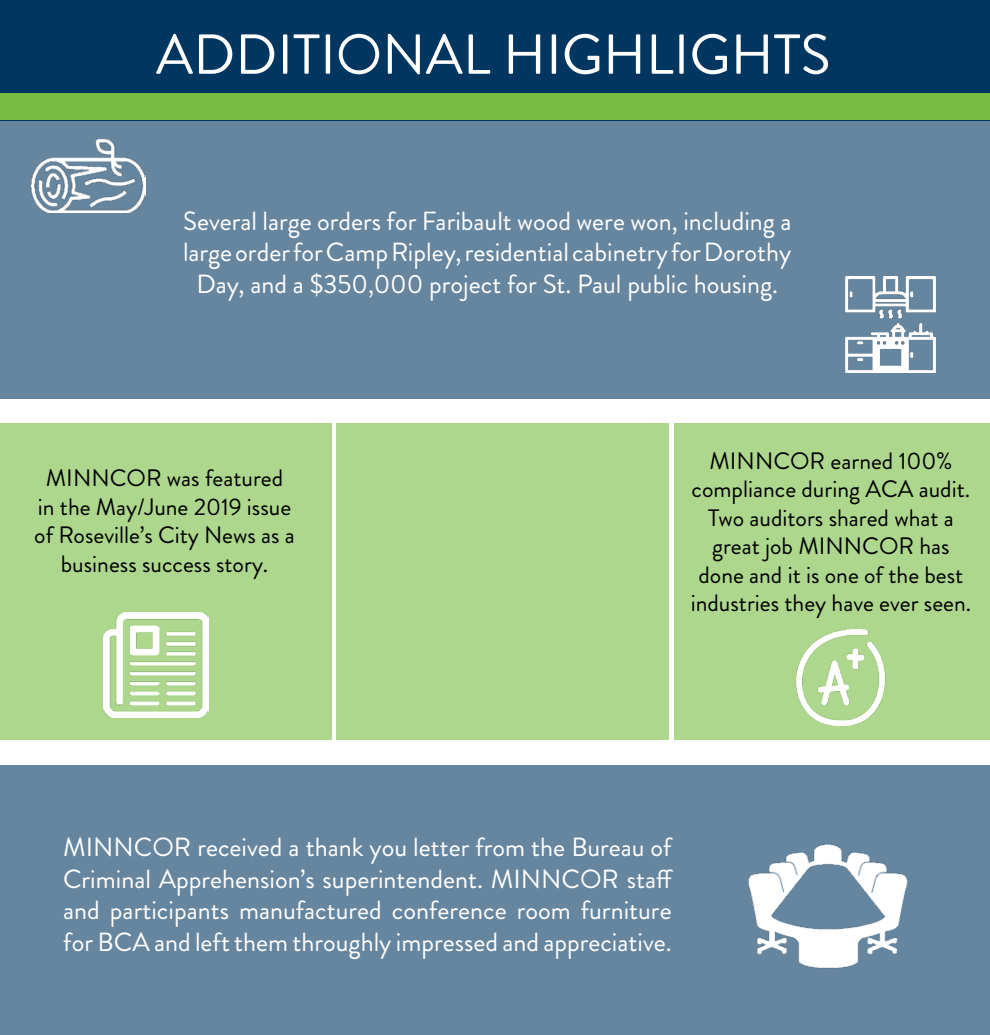
<style>
.page{position:relative;width:990px;height:1035px;background:#fff}
.page>*{position:absolute;margin:0;border:0;box-sizing:border-box;transform-origin:0 0}
.t1{font:56.25px "Brandon Grotesque";color:#fff}
.t2{font:26.25px/31.5px "Brandon Grotesque";color:#fff;text-align:center}
.t3{font:23.75px/28.5px "Brandon Grotesque";color:#000;text-align:center}
</style>
<div class="page">
<div style="left:0;top:0;width:990px;height:120px;background:#003660"></div>
<div style="left:0;top:94px;width:990px;height:26px;background:#78bd43"></div>
<div style="left:674px;top:423px;width:316px;height:317px;background:#aed78e"></div>
<div style="left:0;top:766px;width:990px;height:269px;background:#66869f"></div>
<div style="left:0;top:120px;width:990px;height:278px;background:#66869f"></div>
<img style="left:31px;top:139px;width:114px;height:74px">
<img style="left:845px;top:277px;width:91px;height:96px">
<div style="left:0;top:423px;width:332px;height:317px;background:#aed78e"></div>
<div style="left:336px;top:423px;width:332px;height:317px;background:#aed78e"></div>
<img style="left:104px;top:613px;width:105px;height:104px">
<img style="left:795px;top:629px;width:91px;height:96px">
<img style="left:748px;top:844px;width:160px;height:124px">
<p class="t1" style="left:156px;top:16px;width:676px">ADDITIONAL HIGHLIGHTS</p>
<p class="t2" style="left:183px;top:205px;width:610px">Several large orders for Faribault wood were won, including a large order for Camp Ripley, residential cabinetry for Dorothy<br>Day, and a $350,000 project for St. Paul public housing.</p>
<p class="t3" style="left:34px;top:464px;width:262px">MINNCOR was featured<br>in the May/June 2019 issue of Roseville’s City News as a business success story.</p>
<p class="t3" style="left:691px;top:447px;width:282px">MINNCOR earned 100% compliance during ACA audit.<br>Two auditors shared what a great job MINNCOR has done and it is one of the best industries they have ever seen.</p>
<p class="t2" style="left:63px;top:832px;width:611px;text-align:justify">MINNCOR received a thank you letter from the Bureau of Criminal Apprehension’s superintendent. MINNCOR staf and participants manufactured conference room furniture for BCA and left them throughly impressed and appreciative.</p>
</div>
